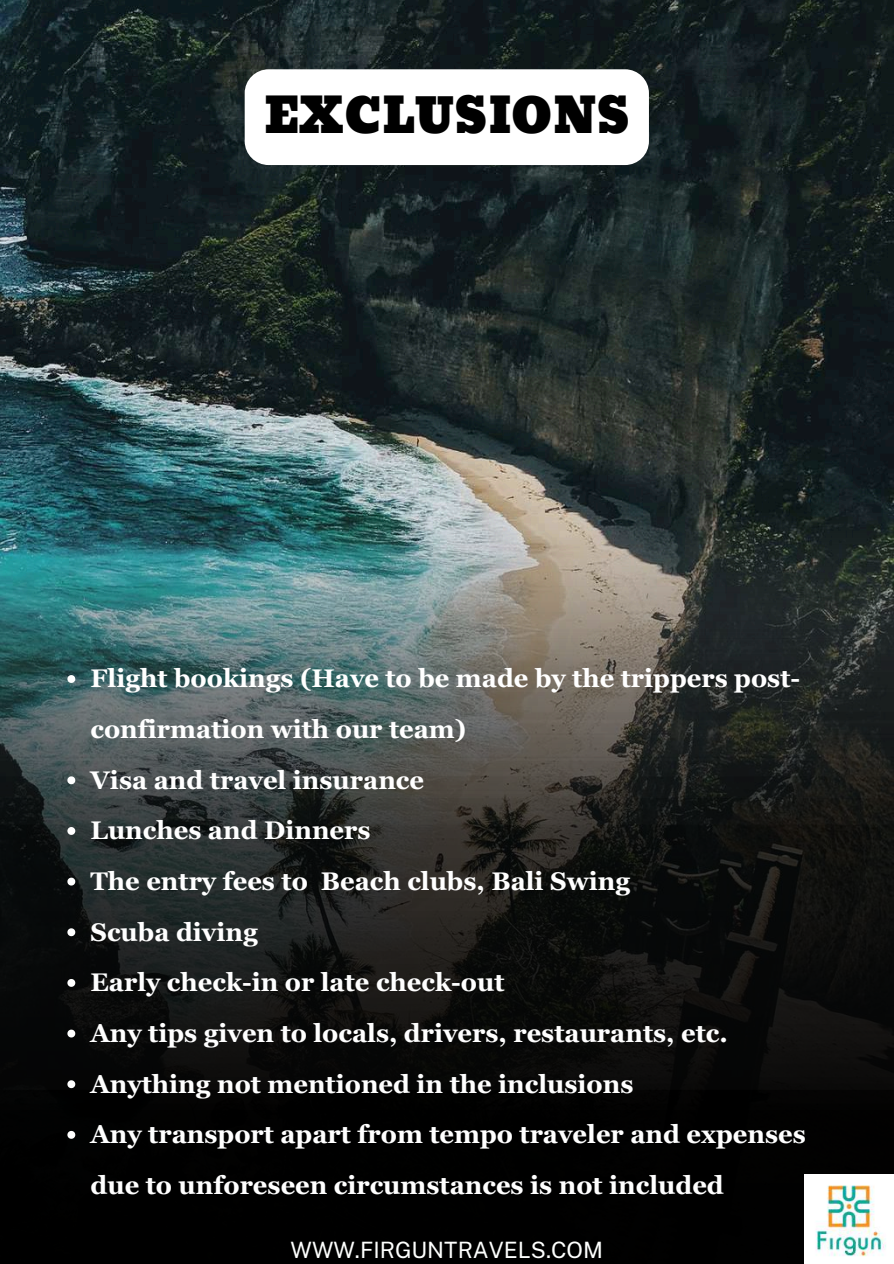
<style>
.page{position:relative;width:894px;height:1264px;background:#fff}
.page>*{position:absolute;margin:0;border:0;box-sizing:border-box;transform-origin:0 0}
.t1{font:48px "Bevan";color:#000}
.t2{font:700 25.5px/50.7px "Georgia Pro";color:#fff}
.t3{font:22.5px "Public Sans";color:#fefffe}
</style>
<div class="page">
<img style="left:0;top:0;width:893px;height:514px">
<img style="left:0;top:514px;width:893px;height:749px">
<img style="left:804px;top:1174px;width:88px;height:88px">
<svg style="left:67px;top:675px;width:8px;height:8px"></svg>
<svg style="left:67px;top:776px;width:8px;height:8px"></svg>
<svg style="left:67px;top:827px;width:8px;height:7px"></svg>
<svg style="left:67px;top:877px;width:8px;height:8px"></svg>
<svg style="left:67px;top:928px;width:8px;height:8px"></svg>
<svg style="left:67px;top:978px;width:8px;height:8px"></svg>
<svg style="left:67px;top:1029px;width:8px;height:8px"></svg>
<svg style="left:67px;top:1080px;width:8px;height:8px"></svg>
<svg style="left:67px;top:1130px;width:8px;height:8px"></svg>
<div style="left:244px;top:69px;width:404px;height:96px;background:#fff;border-radius:24px"></div>
<h1 class="t1" style="left:264px;top:77px;width:367px">EXCLUSIONS</h1>
<p class="t2" style="left:90px;top:653px;width:716px">Flight bookings (Have to be made by the trippers post&shy;confirmation with our team)<br>Visa and travel insurance<br>Lunches and Dinners<br>The entry fees to Beach clubs, Bali Swing<br>Scuba diving<br>Early check-in or late check-out<br>Any tips given to locals, drivers, restaurants, etc.<br>Anything not mentioned in the inclusions<br>Any transport apart from tempo traveler and expenses due to unforeseen circumstances is not included</p>
<p class="t3" style="left:290px;top:1236px;width:314px">WWW.FIRGUNTRAVELS.COM</p>
</div>
